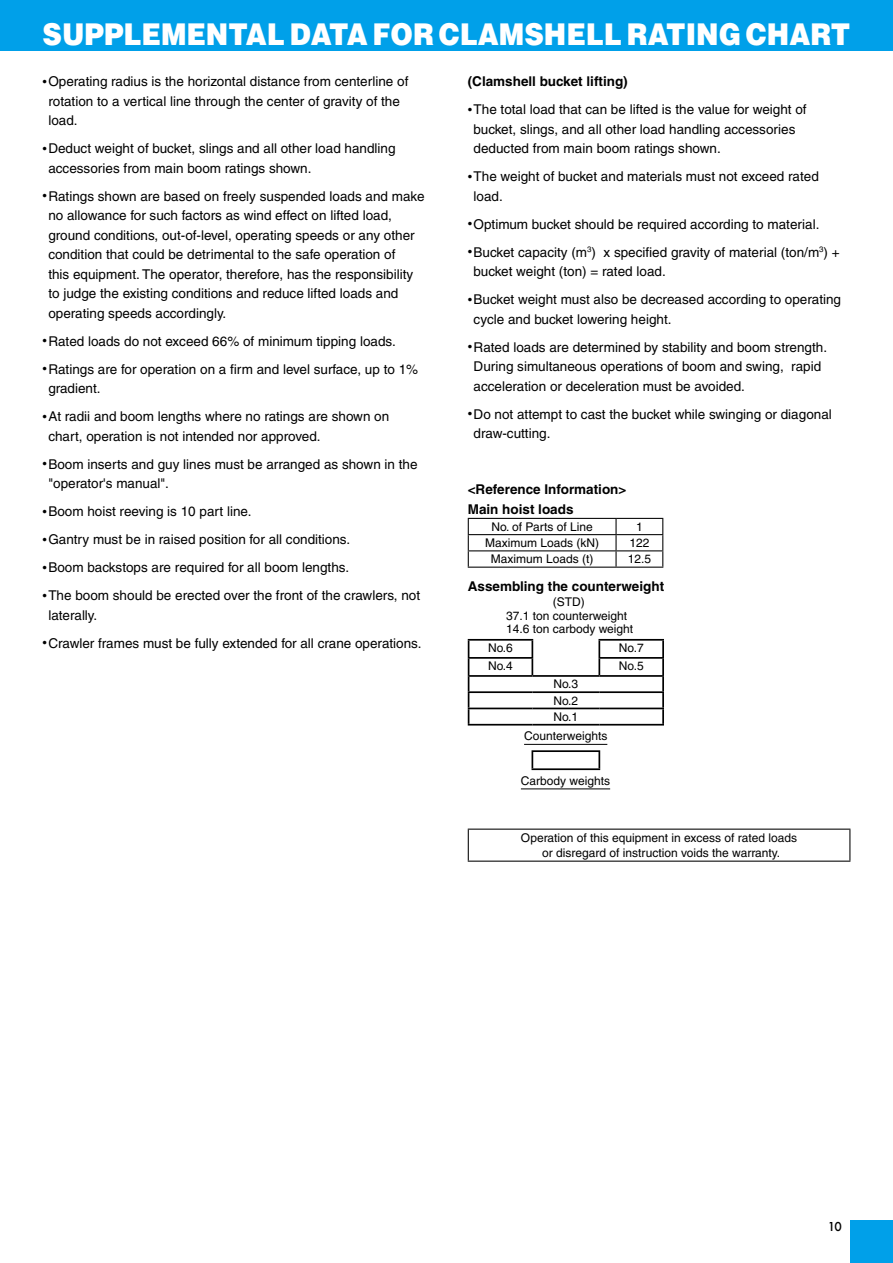
<style>
.page{position:relative;width:893px;height:1263px;background:#fff}
.page>*{position:absolute;margin:0;border:0;box-sizing:border-box;transform-origin:0 0}
.t1{font:900 30px "Helvetica";color:#fff;scale:.9 1}
.t2{font:13.5px/19.5px "Helvetica";color:#000}
.t3{font:700 13.5px/19.5px "Helvetica";color:#000}
.t4{font:12px/13.5px "Helvetica";color:#000;text-align:center}
.t5{font:500 12px "Futura";color:#000}
.s1{font-weight:900}
.s2{font-weight:700}
</style>
<div class="page">
<div style="left:0;top:0;width:893px;height:51px;background:#00a0e9"></div>
<div style="left:850px;top:1220px;width:43px;height:43px;background:#00a0e9"></div>
<hr style="left:524px;top:744px;width:83px;height:1px;background:#000">
<hr style="left:521px;top:789px;width:89px;height:1px;background:#000">
<hr style="left:468px;top:518px;width:148px;height:1px;background:#000">
<hr style="left:616px;top:518px;width:47px;height:1px;background:#000">
<hr style="left:468px;top:534px;width:148px;height:1px;background:#000">
<hr style="left:616px;top:534px;width:47px;height:1px;background:#000">
<hr style="left:468px;top:550px;width:148px;height:1px;background:#000">
<svg style="left:468px;top:519px;width:1px;height:48px"></svg>
<hr style="left:616px;top:550px;width:47px;height:1px;background:#000">
<svg style="left:615px;top:519px;width:2px;height:48px"></svg>
<svg style="left:662px;top:519px;width:1px;height:48px"></svg>
<hr style="left:468px;top:567px;width:148px;height:1px;background:#000">
<hr style="left:616px;top:567px;width:47px;height:1px;background:#000">
<hr style="left:468px;top:708px;width:64px;height:1px;background:#000">
<hr style="left:532px;top:708px;width:67px;height:1px;background:#000">
<hr style="left:599px;top:708px;width:65px;height:1px;background:#000">
<hr style="left:468px;top:724px;width:64px;height:1px;background:#000">
<hr style="left:532px;top:724px;width:67px;height:1px;background:#000">
<hr style="left:599px;top:724px;width:65px;height:1px;background:#000">
<hr style="left:532px;top:675px;width:67px;height:2px;background:#000">
<hr style="left:468px;top:691px;width:64px;height:2px;background:#000">
<hr style="left:532px;top:691px;width:67px;height:2px;background:#000">
<hr style="left:599px;top:691px;width:65px;height:2px;background:#000">
<hr style="left:468px;top:639px;width:65px;height:2px;background:#000">
<hr style="left:468px;top:657px;width:65px;height:2px;background:#000">
<svg style="left:468px;top:641px;width:1px;height:83px"></svg>
<svg style="left:531px;top:641px;width:2px;height:34px"></svg>
<hr style="left:468px;top:675px;width:64px;height:2px;background:#000">
<hr style="left:598px;top:639px;width:66px;height:2px;background:#000">
<hr style="left:598px;top:657px;width:66px;height:2px;background:#000">
<svg style="left:598px;top:641px;width:2px;height:34px"></svg>
<svg style="left:662px;top:641px;width:2px;height:83px"></svg>
<hr style="left:599px;top:675px;width:65px;height:2px;background:#000">
<hr style="left:531px;top:750px;width:69px;height:2px;background:#000">
<svg style="left:531px;top:752px;width:2px;height:16px"></svg>
<svg style="left:598px;top:752px;width:2px;height:16px"></svg>
<hr style="left:531px;top:768px;width:69px;height:2px;background:#000">
<hr style="left:468px;top:829px;width:382px;height:1px;background:#000">
<hr style="left:468px;top:830px;width:1px;height:31px;background:#000">
<hr style="left:849px;top:830px;width:1px;height:31px;background:#000">
<hr style="left:468px;top:861px;width:382px;height:1px;background:#000">
<h1 class="t1" style="left:43px;top:15px;width:899px">SUPPLEMENTAL DATA FOR CLAMSHELL RATING CHART</h1>
<p class="t2" style="left:48px;top:72px;width:362px;text-indent:-6px"><span class="s1">·</span>Operating radius is the horizontal distance from centerline of rotation to a vertical line through the center of gravity of the load.</p>
<p class="t2" style="left:48px;top:138px;width:349px;text-indent:-6px"><span class="s1">·</span>Deduct weight of bucket, slings and all other load handling accessories from main boom ratings shown.</p>
<p class="t2" style="left:48px;top:186px;width:378px;text-indent:-6px"><span class="s1">·</span>Ratings shown are based on freely suspended loads and make no allowance for such factors as wind effect on lifted load, ground conditions, out-of-level, operating speeds or any other condition that could be detrimental to the safe operation of<br>this equipment. The operator, therefore, has the responsibility to judge the existing conditions and reduce lifted loads and operating speeds accordingly.</p>
<p class="t2" style="left:43px;top:327px;width:377px;line-height:28px"><span class="s1">·</span>Rated loads do not exceed 66% of minimum tipping loads. <span class="s1">·</span>Ratings are for operation on a firm and level surface, up to 1%</p>
<p class="t2" style="left:43px;top:374px;width:348px;line-height:28px;text-indent:6px">gradient.<br><span class="s1">·</span>At radii and boom lengths where no ratings are shown on</p>
<p class="t2" style="left:43px;top:422px;width:377px;line-height:28px;text-indent:6px">chart, operation is not intended nor approved.<br><span class="s1">·</span>Boom inserts and guy lines must be arranged as shown in the</p>
<p class="t2" style="left:43px;top:469px;width:379px;line-height:28px;text-indent:6px">"operator's manual".<br><span class="s1">·</span>Boom hoist reeving is 10 part line.<br><span class="s1">·</span>Gantry must be in raised position for all conditions.<br><span class="s1">·</span>Boom backstops are required for all boom lengths.<br><span class="s1">·</span>The boom should be erected over the front of the crawlers, not</p>
<p class="t2" style="left:43px;top:601px;width:381px;line-height:28px;text-indent:6px">laterally.<br><span class="s1">·</span>Crawler frames must be fully extended for all crane operations.</p>
<p class="t2" style="left:468px;top:67px;width:340px;line-height:28px"><span class="s2">(Clamshell bucket lifting)<br></span><span class="s1">·</span>The total load that can be lifted is the value for weight of</p>
<p class="t2" style="left:474px;top:119px;width:323px">bucket, slings, and all other load handling accessories deducted from main boom ratings shown.</p>
<p class="t2" style="left:474px;top:166px;width:347px;text-indent:-6px"><span class="s1">·</span>The weight of bucket and materials must not exceed rated load.</p>
<p class="t2" style="left:468px;top:210px;width:373px;line-height:28px"><span class="s1">·</span>Optimum bucket should be required according to material. <span class="s1">·</span>Bucket capacity (m<sup>3</sup>) x specified gravity of material (ton/m<sup>3</sup>) +</p>
<p class="t2" style="left:468px;top:257px;width:375px;line-height:28px;text-indent:6px">bucket weight (ton) = rated load.<br><span class="s1">·</span>Bucket weight must also be decreased according to operating</p>
<p class="t2" style="left:468px;top:305px;width:361px;line-height:28px;text-indent:6px">cycle and bucket lowering height.<br><span class="s1">·</span>Rated loads are determined by stability and boom strength.</p>
<p class="t2" style="left:474px;top:356px;width:349px">During simultaneous operations of boom and swing, rapid acceleration or deceleration must be avoided.</p>
<p class="t2" style="left:474px;top:404px;width:360px;text-indent:-6px"><span class="s1">·</span>Do not attempt to cast the bucket while swinging or diagonal draw-cutting.</p>
<p class="t3" style="left:468px;top:479px;width:160px">&lt;Reference Information&gt;<br>Main hoist loads</p>
<p class="t4" style="left:491px;top:520px;width:103px">No. of Parts of Line</p>
<p class="t4" style="left:636px;top:520px;width:8px">1</p>
<p class="t4" style="left:485px;top:536px;width:115px">Maximum Loads (kN)</p>
<p class="t4" style="left:629px;top:536px;width:22px">122</p>
<p class="t4" style="left:491px;top:552px;width:104px">Maximum Loads (t)</p>
<p class="t4" style="left:628px;top:552px;width:25px">12.5</p>
<p class="t3" style="left:468px;top:577px;width:198px">Assembling the counterweight</p>
<p class="t4" style="left:506px;top:595px;width:129px">(STD)<br>37.1 ton counterweight<br>14.6 ton carbody weight</p>
<p class="t4" style="left:488px;top:641px;width:26px">No.6</p>
<p class="t4" style="left:619px;top:641px;width:26px">No.7</p>
<p class="t4" style="left:488px;top:659px;width:26px">No.4</p>
<p class="t4" style="left:619px;top:659px;width:26px">No.5</p>
<p class="t4" style="left:553px;top:676px;width:26px;line-height:16.2px;text-align:justify">No.3<br>No.2<br>No.1</p>
<p class="t4" style="left:524px;top:729px;width:85px">Counterweights</p>
<p class="t4" style="left:521px;top:774px;width:91px">Carbody weights</p>
<p class="t4" style="left:521px;top:829px;width:278px;line-height:15.8px">Operation of this equipment in excess of rated loads or disregard of instruction voids the warranty.</p>
<p class="t5" style="left:828px;top:1218px;width:16px">10</p>
</div>
